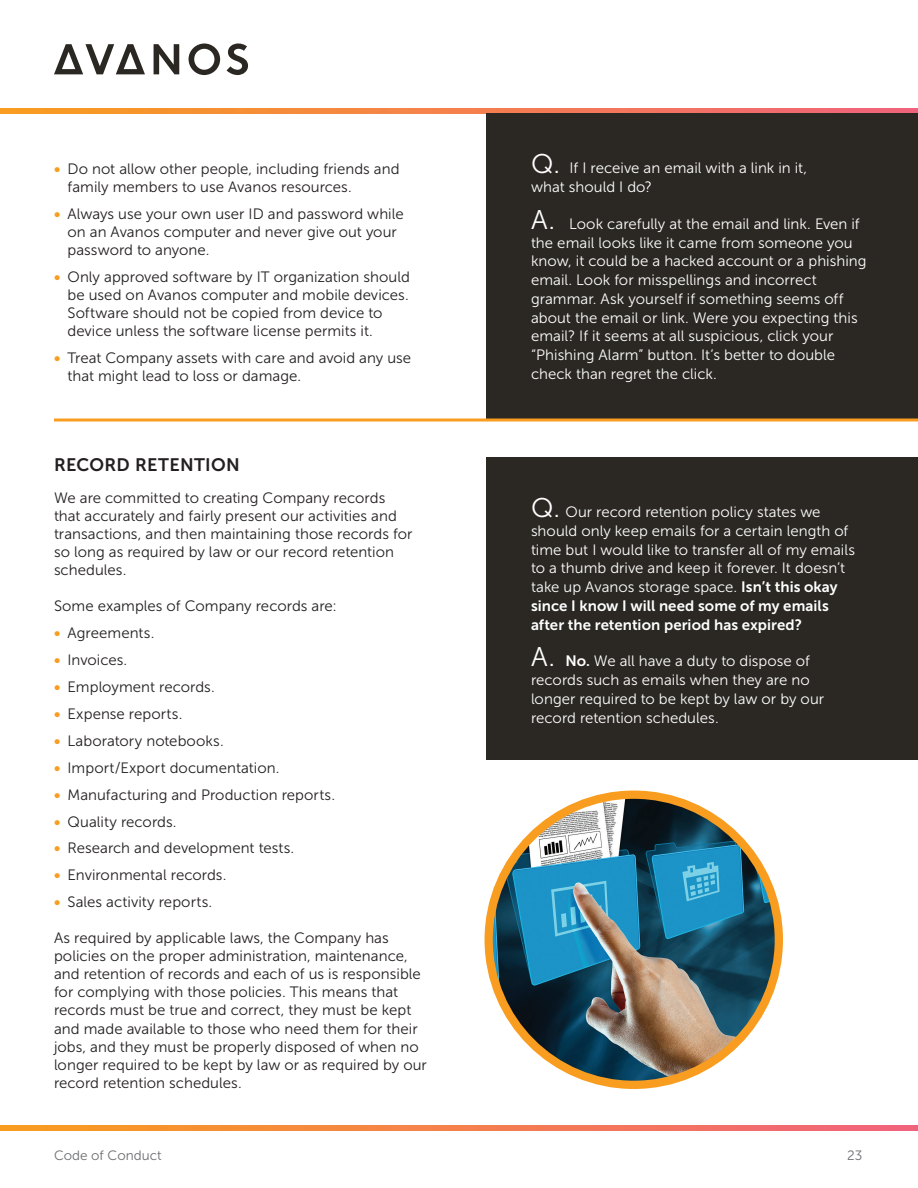
<style>
.page{position:relative;width:918px;height:1188px;background:#fff}
.page>*{position:absolute;margin:0;border:0;box-sizing:border-box;transform-origin:0 0}
.t1{font:18px "Museo Sans 700";letter-spacing:.02em;color:#231f20}
.t2{font:15px/18px "Museo Sans 300";letter-spacing:.005em;color:#231f20}
.t3{font:15px/18.8px "Museo Sans 300";color:#fff}
.t4{font:15px/18.8px "Museo Sans 700";letter-spacing:.005em;color:#fff}
.t5{font:13.5px "Museo Sans 300";color:#6c6d70}
.s1{font-family:"Museo Sans 700";color:#f89d20}
.s2{font-size:27px}
.s3{font-family:"Museo Sans 700"}
</style>
<div class="page">
<svg style="left:0;top:108px;width:918px;height:6px;background:#f4814a"></svg>
<svg style="left:0;top:1125px;width:918px;height:6px;background:#f4804c"></svg>
<svg style="left:54px;top:44px;width:91px;height:30px"></svg>
<svg style="left:154px;top:44px;width:25px;height:30px"></svg>
<svg style="left:189px;top:44px;width:31px;height:31px"></svg>
<svg style="left:227px;top:43px;width:21px;height:32px"></svg>
<div style="left:486px;top:113px;width:432px;height:305px;background:#2b2824"></div>
<div style="left:486px;top:457px;width:432px;height:303px;background:#2b2824"></div>
<img style="left:489px;top:795px;width:290px;height:290px;border-radius:145px">
<div style="left:485px;top:791px;width:298px;height:298px;border:8px solid #f89d20;border-radius:50%"></div>
<svg style="left:54px;top:418px;width:864px;height:4px;background:#eca749"></svg>
<p class="t2" style="left:68px;top:160px;width:334px;text-indent:-14px"><span class="s1">•</span> Do not allow other people, including friends and family members to use Avanos resources.</p>
<p class="t2" style="left:68px;top:205px;width:338px;text-indent:-14px"><span class="s1">•</span> Always use your own user ID and password while on an Avanos computer and never give out your password to anyone.</p>
<p class="t2" style="left:68px;top:268px;width:344px;text-indent:-14px"><span class="s1">•</span> Only approved software by IT organization should be used on Avanos computer and mobile devices.<br>Software should not be copied from device to device unless the software license permits it.</p>
<p class="t2" style="left:68px;top:349px;width:345px;text-indent:-14px"><span class="s1">•</span> Treat Company assets with care and avoid any use that might lead to loss or damage.</p>
<p class="t1" style="left:54px;top:455px;width:187px">RECORD RETENTION</p>
<p class="t2" style="left:54px;top:488px;width:360px">We are committed to creating Company records that accurately and fairly present our activities and transactions, and then maintaining those records for so long as required by law or our record retention schedules.</p>
<p class="t2" style="left:54px;top:596px;width:284px">Some examples of Company records are:</p>
<p class="t2" style="left:54px;top:623px;width:102px"><span class="s1">•</span> Agreements.</p>
<p class="t2" style="left:54px;top:650px;width:75px"><span class="s1">•</span> Invoices.</p>
<p class="t2" style="left:54px;top:677px;width:162px"><span class="s1">•</span> Employment records.</p>
<p class="t2" style="left:54px;top:704px;width:130px"><span class="s1">•</span> Expense reports.</p>
<p class="t2" style="left:54px;top:731px;width:171px"><span class="s1">•</span> Laboratory notebooks.</p>
<p class="t2" style="left:54px;top:758px;width:227px"><span class="s1">•</span> Import/Export documentation.</p>
<p class="t2" style="left:54px;top:785px;width:283px"><span class="s1">•</span> Manufacturing and Production reports.</p>
<p class="t2" style="left:54px;top:812px;width:124px"><span class="s1">•</span> Quality records.</p>
<p class="t2" style="left:54px;top:839px;width:242px"><span class="s1">•</span> Research and development tests.</p>
<p class="t2" style="left:54px;top:866px;width:174px"><span class="s1">•</span> Environmental records.</p>
<p class="t2" style="left:54px;top:893px;width:160px"><span class="s1">•</span> Sales activity reports.</p>
<p class="t2" style="left:54px;top:929px;width:374px">As required by applicable laws, the Company has policies on the proper administration, maintenance, and retention of records and each of us is responsible for complying with those policies. This means that records must be true and correct, they must be kept and made available to those who need them for their jobs, and they must be properly disposed of when no longer required to be kept by law or as required by our record retention schedules.</p>
<p class="t3" style="left:531px;top:159px;width:278px"><span class="s2">Q.</span> If I receive an email with a link in it, what should I do?</p>
<p class="t3" style="left:531px;top:214px;width:337px"><span class="s2">A.</span> Look carefully at the email and link. Even if the email looks like it came from someone you know, it could be a hacked account or a phishing email. Look for misspellings and incorrect grammar. Ask yourself if something seems off about the email or link. Were you expecting this email? If it seems at all suspicious, click your “Phishing Alarm” button. It’s better to double check than regret the click.</p>
<p class="t3" style="left:531px;top:503px;width:326px"><span class="s2">Q.</span> Our record retention policy states we should only keep emails for a certain length of time but I would like to transfer all of my emails to a thumb drive and keep it forever. It doesn’t take up Avanos storage space. <span class="s3">Isn’t this okay</span></p>
<p class="t4" style="left:531px;top:596px;width:299px">since I know I will need some of my emails after the retention period has expired?</p>
<p class="t3" style="left:531px;top:652px;width:295px"><span class="s2">A.</span> <span class="s3">No.</span> We all have a duty to dispose of records such as emails when they are no longer required to be kept by law or by our record retention schedules.</p>
<p class="t5" style="left:54px;top:1148px;width:109px">Code of Conduct</p>
<p class="t5" style="left:847px;top:1148px;width:17px">23</p>
</div>
